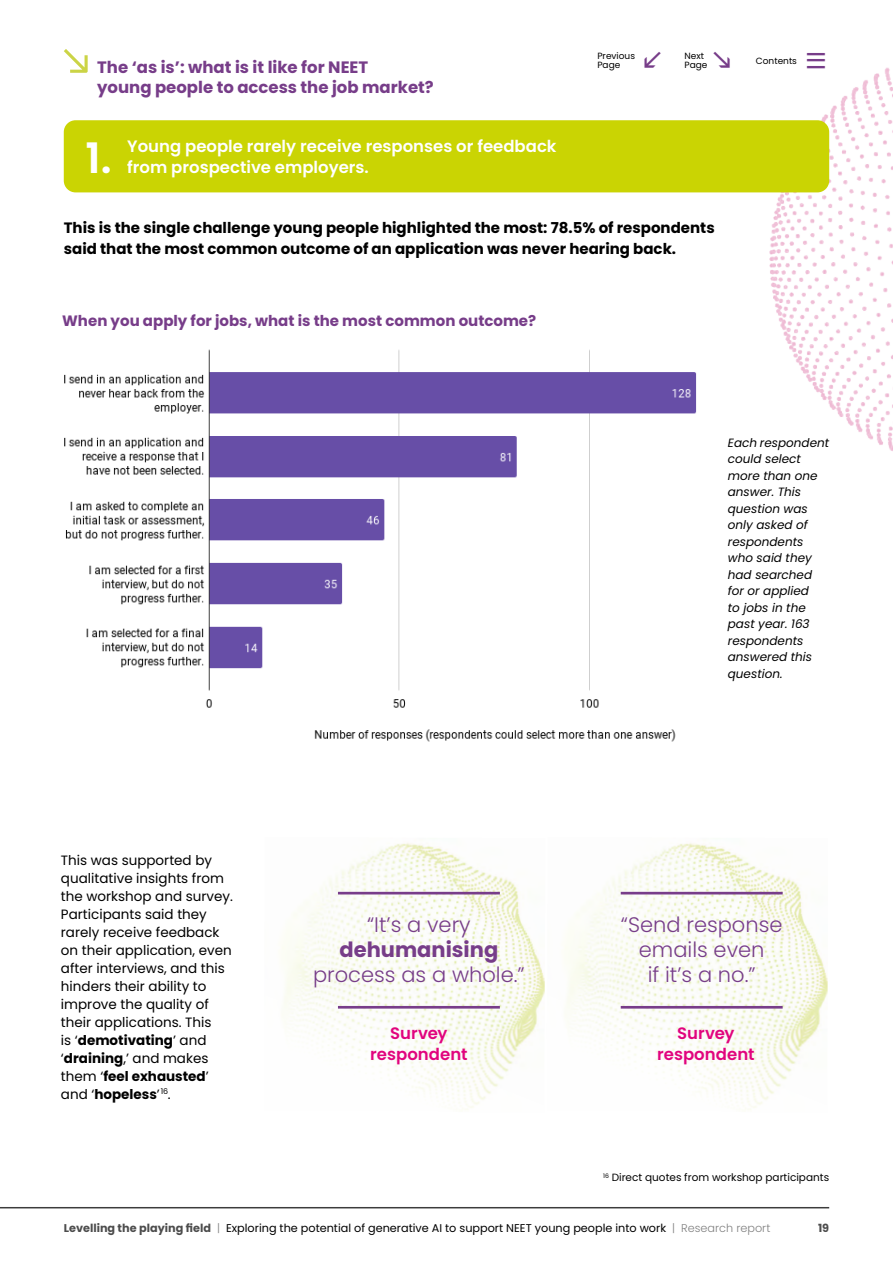
<style>
.page{position:relative;width:893px;height:1263px;background:#fff}
.page>*{position:absolute;margin:0;border:0;box-sizing:border-box;transform-origin:0 0}
.t1{font:600 42px "Poppins";color:#fff}
.t2{font:25.65px "Poppins";color:#773d89}
.t3{font:300 21px/25.2px "Poppins";color:#773d89;text-align:center}
.t4{font:700 21px "Poppins";color:#773d89}
.t5{font:600 16.5px "Poppins";color:#fff}
.t6{font:700 16.5px/19.8px "Poppins";color:#773d89}
.t7{font:600 16.5px/21px "Poppins";color:#e1047e;text-align:center}
.t8{font:700 15px/21px "Poppins";color:#000}
.t9{font:700 15px "Poppins";color:#773d89}
.t10{font:13.5px/18px "Poppins";color:#000}
.t11{font:italic 12px/16.5px "Poppins";color:#000}
.t12{font:11.25px "Poppins";color:#000}
.t13{font:700 11.25px "Poppins";color:#4d4d4d}
.t14{font:10.5px "Poppins";color:#000}
.t15{font:9px/9px "Poppins";color:#000}
.s1{color:#773d89}
.s2{font-weight:700}
.s3{font-weight:700;color:#4d4d4d}
.s4{font-weight:300;color:#808080}
</style>
<div class="page">
<img style="left:282px;top:843px;width:263px;height:267px">
<img style="left:565px;top:843px;width:263px;height:267px">
<img style="left:769px;top:67px;width:124px;height:384px">
<img style="left:64px;top:349px;width:633px;height:393px">
<svg style="left:64px;top:49px;width:24px;height:24px"></svg>
<hr style="left:338px;top:892px;width:162px;height:2px;background:#783d8a">
<hr style="left:621px;top:892px;width:162px;height:2px;background:#783d8a">
<hr style="left:338px;top:1006px;width:162px;height:2px;background:#783d8a">
<hr style="left:621px;top:1006px;width:162px;height:2px;background:#783d8a">
<div style="left:64px;top:120px;width:765px;height:72px;background:#cad403;border-radius:12px"></div>
<hr style="left:0;top:1207px;width:829px;height:1px;background:#3c3c3c">
<p class="t6" style="left:97px;top:57px;width:338px">The ‘as is’: what is it like for NEET<br>young people to access the job market?</p>
<h1 class="t1" style="left:85px;top:134px;width:28px">1.</h1>
<p class="t5" style="left:127px;top:137px;width:431px">Young people rarely receive responses or feedback</p>
<p class="t5" style="left:127px;top:158px;width:243px">from prospective employers.</p>
<p class="t15" style="left:597px;top:51px;width:39px">Previous<br>Page</p>
<p class="t15" style="left:684px;top:51px;width:24px;text-indent:-42px"><span class="s1">●</span> Next<br>Page</p>
<p class="t15" style="left:756px;top:56px;width:43px">Contents</p>
<h2 class="t2" style="left:831px;top:51px;width:21px;rotate:90deg">III</h2>
<p class="t8" style="left:64px;top:217px;width:652px">This is the single challenge young people highlighted the most: 78.5% of respondents said that the most common outcome of an application was never hearing back.</p>
<p class="t9" style="left:62px;top:312px;width:475px">When you apply for jobs, what is the most common outcome?</p>
<p class="t11" style="left:728px;top:434px;width:103px">Each respondent could select more than one answer. This question was only asked of respondents who said they had searched for or applied<br>to jobs in the past year. 163 respondents answered this question.</p>
<p class="t10" style="left:61px;top:851px;width:173px">This was supported by qualitative insights from the workshop and survey.<br>Participants said they rarely receive feedback on their application, even after interviews, and this hinders their ability to improve the quality of their applications. This<br>is ‘<span class="s2">demotivating</span>’ and ‘<span class="s2">draining</span>,’ and makes them ‘<span class="s2">feel exhausted</span>’ and ‘<span class="s2">hopeless</span>’<sup>16</sup>.</p>
<h3 class="t3" style="left:367px;top:912px;width:105px">“It’s a very</h3>
<h3 class="t4" style="left:340px;top:937px;width:160px">dehumanising</h3>
<h3 class="t3" style="left:313px;top:962px;width:213px">process as a whole.”</h3>
<h3 class="t3" style="left:621px;top:912px;width:163px">“Send response emails even<br>if it’s a no.”</h3>
<p class="t7" style="left:370px;top:1023px;width:99px">Survey respondent</p>
<p class="t7" style="left:657px;top:1023px;width:99px">Survey respondent</p>
<p class="t14" style="left:603px;top:1171px;width:228px"><sup>16</sup> Direct quotes from workshop participants</p>
<p class="t12" style="left:64px;top:1222px;width:708px"><span class="s3">Levelling the playing field</span> <span class="s4">|</span> Exploring the potential of generative AI to support NEET young people into work <span class="s4">| Research report</span></p>
<p class="t13" style="left:818px;top:1222px;width:13px">19</p>
</div>
